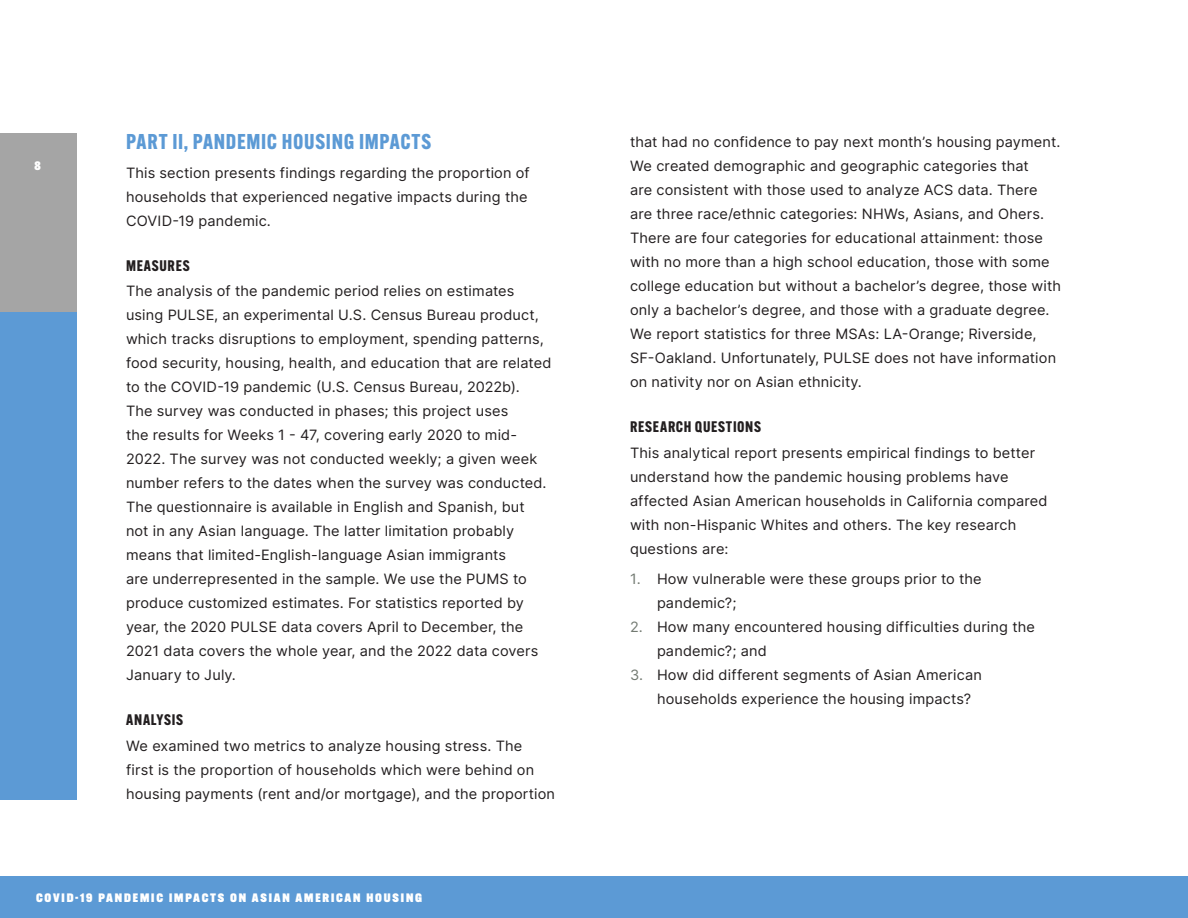
<style>
.page{position:relative;width:1188px;height:918px;background:#fff}
.page>*{position:absolute;margin:0;border:0;box-sizing:border-box;transform-origin:0 0}
._01sub1{font:700 21px "Alternate Gothic ATF";letter-spacing:.03em;color:#5c9ad5}
._02sub2{font:700 15px "Alternate Gothic ATF";letter-spacing:.05em;color:#231f20}
._00body_no_ind{font:14.25px/24px "Inter";letter-spacing:.01em;color:#231f20}
.t1{font:900 12px "Alternate Gothic ATF";letter-spacing:.15em;color:#fff}
.s1{color:#737a72}
</style>
<div class="page">
<div style="left:0;top:877px;width:1188px;height:41px;background:#5c9ad5"></div>
<div style="left:0;top:312px;width:76px;height:488px;background:#5c9ad5"></div>
<div style="left:0;top:134px;width:76px;height:178px;background:#a5a5a5"></div>
<p class="t1" style="left:35px;top:158px;width:8px">8</p>
<p class="_01sub1" style="left:126px;top:129px;width:306px">PART II, PANDEMIC HOUSING IMPACTS</p>
<p class="_00body_no_ind" style="left:126px;top:160px;width:405px">This section presents findings regarding the proportion of households that experienced negative impacts during the<br>COVID-19 pandemic.</p>
<p class="_02sub2" style="left:126px;top:256px;width:65px">MEASURES</p>
<p class="_00body_no_ind" style="left:126px;top:279px;width:427px">The analysis of the pandemic period relies on estimates using PULSE, an experimental U.S. Census Bureau product, which tracks disruptions to employment, spending patterns, food security, housing, health, and education that are related to the COVID-19 pandemic (U.S. Census Bureau, 2022b).<br>The survey was conducted in phases; this project uses<br>the results for Weeks 1 - 47, covering early 2020 to mid-2022. The survey was not conducted weekly; a given week number refers to the dates when the survey was conducted.<br>The questionnaire is available in English and Spanish, but<br>not in any Asian language. The latter limitation probably means that limited-English-language Asian immigrants<br>are underrepresented in the sample. We use the PUMS to produce customized estimates. For statistics reported by year, the 2020 PULSE data covers April to December, the 2021 data covers the whole year, and the 2022 data covers January to July.</p>
<p class="_02sub2" style="left:126px;top:710px;width:59px">ANALYSIS</p>
<p class="_00body_no_ind" style="left:126px;top:733px;width:431px">We examined two metrics to analyze housing stress. The<br>first is the proportion of households which were behind on housing payments (rent and/or mortgage), and the proportion</p>
<p class="t1" style="left:36px;top:890px;width:388px">COVID-19 PANDEMIC IMPACTS ON ASIAN AMERICAN HOUSING</p>
<p class="_00body_no_ind" style="left:630px;top:130px;width:433px">that had no confidence to pay next month’s housing payment.<br>We created demographic and geographic categories that<br>are consistent with those used to analyze ACS data. There are three race/ethnic categories: NHWs, Asians, and Ohers.<br>There are four categories for educational attainment: those with no more than a high school education, those with some college education but without a bachelor’s degree, those with only a bachelor’s degree, and those with a graduate degree.<br>We report statistics for three MSAs: LA-Orange; Riverside, SF-Oakland. Unfortunately, PULSE does not have information on nativity nor on Asian ethnicity.</p>
<p class="_02sub2" style="left:630px;top:418px;width:132px">RESEARCH QUESTIONS</p>
<p class="_00body_no_ind" style="left:630px;top:440px;width:419px">This analytical report presents empirical findings to better understand how the pandemic housing problems have affected Asian American households in California compared with non-Hispanic Whites and others. The key research questions are:</p>
<p class="_00body_no_ind" style="left:657px;top:566px;width:326px;text-indent:-27px"><span class="s1">1.</span> How vulnerable were these groups prior to the pandemic?;</p>
<p class="_00body_no_ind" style="left:657px;top:614px;width:379px;text-indent:-27px"><span class="s1">2.</span> How many encountered housing difficulties during the pandemic?; and</p>
<p class="_00body_no_ind" style="left:657px;top:662px;width:326px;text-indent:-27px"><span class="s1">3.</span> How did different segments of Asian American households experience the housing impacts?</p>
</div>
